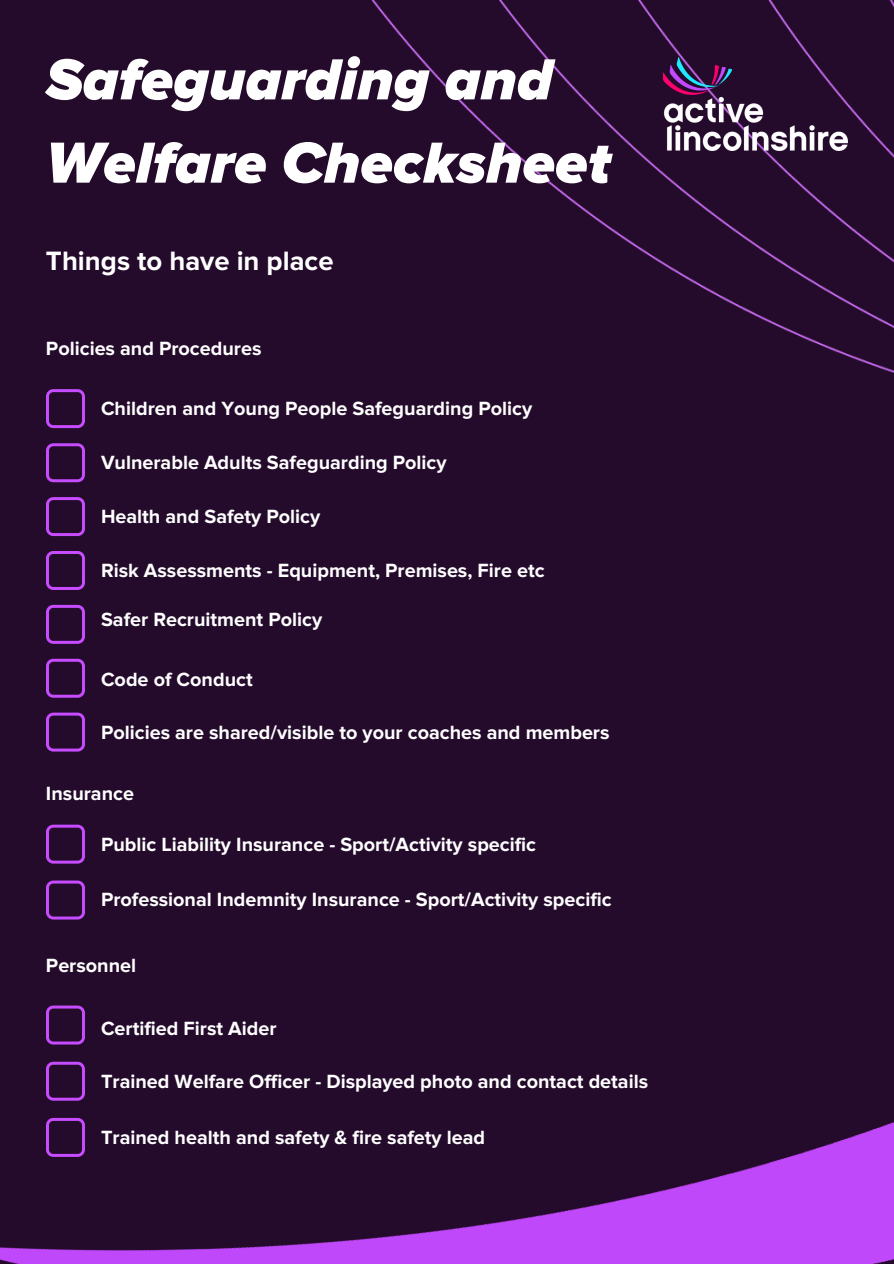
<style>
.page{position:relative;width:894px;height:1264px;background:#fff}
.page>*{position:absolute;margin:0;border:0;box-sizing:border-box;transform-origin:0 0}
.t1{font:italic 900 60px/83.2px "Proxima Nova";color:#fff}
.t2{font:700 27.45px "Proxima Nova";color:#fff}
.t3{font:700 19.8px "Proxima Nova";color:#fff}
</style>
<div class="page">
<div style="left:0;top:0;width:893px;height:1263px;background:#240a2b"></div>
<img style="left:50px;top:0;width:843px;height:752px">
<img style="left:663px;top:57px;width:184px;height:94px">
<svg style="left:46px;top:389px;width:39px;height:39px"></svg>
<svg style="left:46px;top:443px;width:39px;height:39px"></svg>
<svg style="left:46px;top:497px;width:39px;height:39px"></svg>
<svg style="left:46px;top:658px;width:39px;height:39px"></svg>
<svg style="left:46px;top:712px;width:39px;height:39px"></svg>
<svg style="left:46px;top:824px;width:39px;height:39px"></svg>
<svg style="left:46px;top:605px;width:39px;height:39px"></svg>
<svg style="left:46px;top:551px;width:39px;height:39px"></svg>
<svg style="left:46px;top:880px;width:39px;height:39px"></svg>
<img style="left:0;top:1005px;width:893px;height:258px">
<svg style="left:46px;top:1117px;width:39px;height:39px"></svg>
<p class="t1" style="left:46px;top:39px;width:566px">Safeguarding and<br>Welfare Checksheet</p>
<h1 class="t2" style="left:46px;top:245px;width:289px">Things to have in place</h1>
<h2 class="t3" style="left:46px;top:337px;width:217px">Policies and Procedures</h2>
<p class="t3" style="left:101px;top:396px;width:432px">Children and Young People Safeguarding Policy</p>
<p class="t3" style="left:101px;top:450px;width:347px">Vulnerable Adults Safeguarding Policy</p>
<p class="t3" style="left:101px;top:505px;width:221px">Health and Safety Policy</p>
<p class="t3" style="left:101px;top:558px;width:445px">Risk Assessments - Equipment, Premises, Fire etc</p>
<p class="t3" style="left:101px;top:607px;width:223px">Safer Recruitment Policy</p>
<p class="t3" style="left:101px;top:667px;width:153px">Code of Conduct</p>
<p class="t3" style="left:101px;top:721px;width:510px">Policies are shared/visible to your coaches and members</p>
<p class="t3" style="left:46px;top:782px;width:90px">Insurance</p>
<p class="t3" style="left:101px;top:833px;width:436px">Public Liability Insurance - Sport/Activity specific</p>
<p class="t3" style="left:101px;top:887px;width:512px">Professional Indemnity Insurance - Sport/Activity specific</p>
<p class="t3" style="left:46px;top:953px;width:92px">Personnel</p>
<p class="t3" style="left:101px;top:1016px;width:177px">Certified First Aider</p>
<p class="t3" style="left:101px;top:1069px;width:548px">Trained Welfare Officer - Displayed photo and contact details</p>
<p class="t3" style="left:101px;top:1125px;width:385px">Trained health and safety &amp; fire safety lead</p>
</div>
